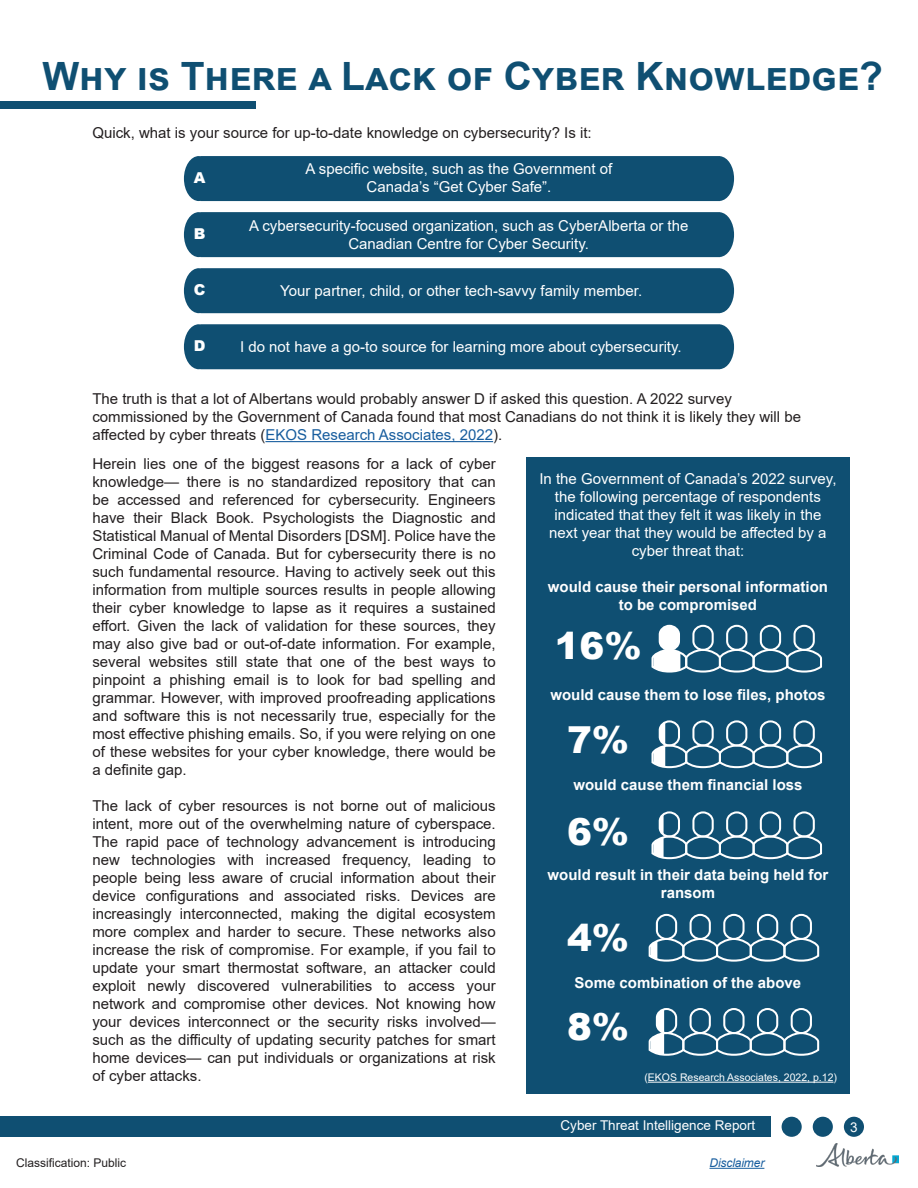
<style>
.page{position:relative;width:918px;height:1188px;background:#fff}
.page>*{position:absolute;margin:0;border:0;box-sizing:border-box;transform-origin:0 0}
.t1{font:700 39px "Arial";color:#0f4f72}
.Table_Interior{font:900 37.2px "Arial";color:#fff}
.t2{font:15px/18px "Arial";color:#231f20;text-align:justify}
.t3{font:15px/18px "Arial";color:#fff;text-align:center}
.t4{font:700 15px/18px "Arial";color:#fff;text-align:center}
.Table_Interior-2{font:900 15px "Arial";color:#fff}
.t5{font:13.5px "Arial";color:#fff}
.t6{font:12px "Arial";color:#231f20}
.t7{font:italic 12px "Arial";letter-spacing:-.01em;color:#175d9e}
.t8{font:10.5px "Arial";color:#fff}
.s1{color:#175d9e}
</style>
<div class="page">
<div style="left:844px;top:1117px;width:20px;height:20px;background:#0f4f72;border-radius:50%"></div>
<div style="left:0;top:1117px;width:771px;height:20px;background:#0f4f72"></div>
<div style="left:813px;top:1117px;width:20px;height:20px;background:#0f4f72;border-radius:50%"></div>
<div style="left:782px;top:1117px;width:20px;height:20px;background:#0f4f72;border-radius:50%"></div>
<img style="left:817px;top:1143px;width:82px;height:23px">
<hr style="left:709px;top:1168px;width:55px;height:1px;background:#175d9e">
<div style="left:0;top:102px;width:256px;height:7px;background:#0f4f72"></div>
<hr style="left:265px;top:441px;width:228px;height:1px;background:#175d9e">
<div style="left:184px;top:156px;width:550px;height:45px;background:#0f4f72"></div>
<div style="left:184px;top:212px;width:550px;height:45px;background:#0f4f72"></div>
<div style="left:184px;top:268px;width:550px;height:45px;background:#0f4f72"></div>
<div style="left:184px;top:324px;width:550px;height:45px;background:#0f4f72"></div>
<div style="left:526px;top:458px;width:324px;height:636px;background:#0f4f72"></div>
<div style="left:659px;top:626px;width:20px;height:24px;background:#fff;border-radius:9px"></div>
<div style="left:692px;top:625px;width:22px;height:26px;border:2px solid #fff;border-radius:9px"></div>
<div style="left:726px;top:625px;width:21px;height:26px;border:2px solid #fff;border-radius:9px"></div>
<div style="left:760px;top:625px;width:21px;height:26px;border:2px solid #fff;border-radius:9px"></div>
<div style="left:794px;top:625px;width:21px;height:26px;border:2px solid #fff;border-radius:9px"></div>
<svg style="left:651px;top:648px;width:171px;height:25px"></svg>
<div style="left:659px;top:625px;width:21px;height:26px;border:2px solid #fff;border-radius:9px"></div>
<div style="left:692px;top:720px;width:22px;height:27px;border:2px solid #fff;border-radius:9px"></div>
<div style="left:726px;top:720px;width:21px;height:27px;border:2px solid #fff;border-radius:9px"></div>
<div style="left:760px;top:720px;width:21px;height:27px;border:2px solid #fff;border-radius:9px"></div>
<div style="left:794px;top:720px;width:21px;height:27px;border:2px solid #fff;border-radius:9px"></div>
<svg style="left:651px;top:722px;width:171px;height:47px"></svg>
<div style="left:659px;top:720px;width:21px;height:27px;border:2px solid #fff;border-radius:9px"></div>
<div style="left:692px;top:811px;width:22px;height:27px;border:2px solid #fff;border-radius:9px"></div>
<div style="left:726px;top:811px;width:21px;height:27px;border:2px solid #fff;border-radius:9px"></div>
<div style="left:760px;top:811px;width:21px;height:27px;border:2px solid #fff;border-radius:9px"></div>
<div style="left:794px;top:811px;width:21px;height:27px;border:2px solid #fff;border-radius:9px"></div>
<svg style="left:651px;top:814px;width:171px;height:46px"></svg>
<div style="left:659px;top:811px;width:21px;height:27px;border:2px solid #fff;border-radius:9px"></div>
<div style="left:690px;top:914px;width:21px;height:26px;border:2px solid #fff;border-radius:9px"></div>
<div style="left:723px;top:914px;width:22px;height:26px;border:2px solid #fff;border-radius:9px"></div>
<div style="left:757px;top:914px;width:21px;height:26px;border:2px solid #fff;border-radius:9px"></div>
<div style="left:791px;top:914px;width:21px;height:26px;border:2px solid #fff;border-radius:9px"></div>
<svg style="left:648px;top:920px;width:172px;height:42px"></svg>
<div style="left:656px;top:914px;width:21px;height:26px;border:2px solid #fff;border-radius:9px"></div>
<div style="left:690px;top:1008px;width:21px;height:26px;border:2px solid #fff;border-radius:9px"></div>
<div style="left:723px;top:1008px;width:22px;height:26px;border:2px solid #fff;border-radius:9px"></div>
<div style="left:757px;top:1008px;width:21px;height:26px;border:2px solid #fff;border-radius:9px"></div>
<div style="left:791px;top:1008px;width:21px;height:26px;border:2px solid #fff;border-radius:9px"></div>
<svg style="left:648px;top:1009px;width:172px;height:47px"></svg>
<div style="left:656px;top:1008px;width:21px;height:26px;border:2px solid #fff;border-radius:9px"></div>
<hr style="left:648px;top:1082px;width:186px;height:1px;background:#fff">
<p class="t1" style="left:43px;top:49px;width:842px">Why is There a Lack of Cyber Knowledge?</p>
<p class="t2" style="left:92px;top:124px;width:501px">Quick, what is your source for up-to-date knowledge on cybersecurity? Is it:</p>
<p class="Table_Interior-2" style="left:194px;top:167px;width:13px">A</p>
<p class="t3" style="left:306px;top:160px;width:308px">A specific website, such as the Government of<br>Canada’s “Get Cyber Safe”.</p>
<p class="t3" style="left:249px;top:217px;width:441px">A cybersecurity-focused organization, such as CyberAlberta or the<br>Canadian Centre for Cyber Security.</p>
<p class="Table_Interior-2" style="left:194px;top:223px;width:13px">B</p>
<p class="Table_Interior-2" style="left:194px;top:279px;width:13px">C</p>
<p class="t3" style="left:280px;top:282px;width:364px">Your partner, child, or other tech-savvy family member.</p>
<p class="Table_Interior-2" style="left:194px;top:335px;width:13px">D</p>
<p class="t3" style="left:240px;top:338px;width:443px">I do not have a go-to source for learning more about cybersecurity.</p>
<p class="t2" style="left:92px;top:390px;width:710px;text-align:left">The truth is that a lot of Albertans would probably answer D if asked this question. A 2022 survey commissioned by the Government of Canada found that most Canadians do not think it is likely they will be affected by cyber threats (<span class="s1">EKOS Research Associates, 2022</span>).</p>
<p class="t2" style="left:92px;top:454px;width:405px">Herein lies one of the biggest reasons for a lack of cyber knowledge— there is no standardized repository that can be accessed and referenced for cybersecurity. Engineers have their Black Book. Psychologists the Diagnostic and Statistical Manual of Mental Disorders [DSM]. Police have the Criminal Code of Canada. But for cybersecurity there is no such fundamental resource. Having to actively seek out this information from multiple sources results in people allowing their cyber knowledge to lapse as it requires a sustained effort. Given the lack of validation for these sources, they may also give bad or out-of-date information. For example, several websites still state that one of the best ways to pinpoint a phishing email is to look for bad spelling and grammar. However, with improved proofreading applications and software this is not necessarily true, especially for the most effective phishing emails. So, if you were relying on one of these websites for your cyber knowledge, there would be a definite gap.</p>
<p class="t2" style="left:92px;top:796px;width:405px">The lack of cyber resources is not borne out of malicious intent, more out of the overwhelming nature of cyberspace.<br>The rapid pace of technology advancement is introducing new technologies with increased frequency, leading to people being less aware of crucial information about their device configurations and associated risks. Devices are increasingly interconnected, making the digital ecosystem more complex and harder to secure. These networks also increase the risk of compromise. For example, if you fail to update your smart thermostat software, an attacker could exploit newly discovered vulnerabilities to access your network and compromise other devices. Not knowing how your devices interconnect or the security risks involved— such as the difficulty of updating security patches for smart home devices— can put individuals or organizations at risk of cyber attacks.</p>
<p class="t3" style="left:539px;top:470px;width:299px">In the Government of Canada’s 2022 survey, the following percentage of respondents indicated that they felt it was likely in the next year that they would be affected by a cyber threat that:</p>
<p class="t4" style="left:548px;top:578px;width:282px">would cause their personal information to be compromised</p>
<p class="Table_Interior" style="left:555px;top:619px;width:88px">16%</p>
<p class="t4" style="left:550px;top:686px;width:277px">would cause them to lose files, photos</p>
<p class="Table_Interior" style="left:567px;top:713px;width:64px">7%</p>
<p class="t4" style="left:573px;top:776px;width:231px">would cause them financial loss</p>
<p class="Table_Interior" style="left:567px;top:804px;width:64px">6%</p>
<p class="t4" style="left:548px;top:866px;width:282px">would result in their data being held for ransom</p>
<p class="Table_Interior" style="left:567px;top:910px;width:64px">4%</p>
<p class="t4" style="left:575px;top:974px;width:228px">Some combination of the above</p>
<p class="Table_Interior" style="left:567px;top:999px;width:64px">8%</p>
<p class="t8" style="left:644px;top:1070px;width:194px">(EKOS Research Associates, 2022, p.12)</p>
<p class="t5" style="left:561px;top:1116px;width:196px">Cyber Threat Intelligence Report</p>
<p class="t5" style="left:850px;top:1118px;width:9px">3</p>
<p class="t6" style="left:16px;top:1155px;width:112px">Classification: Public</p>
<p class="t7" style="left:709px;top:1155px;width:56px">Disclaimer</p>
</div>
